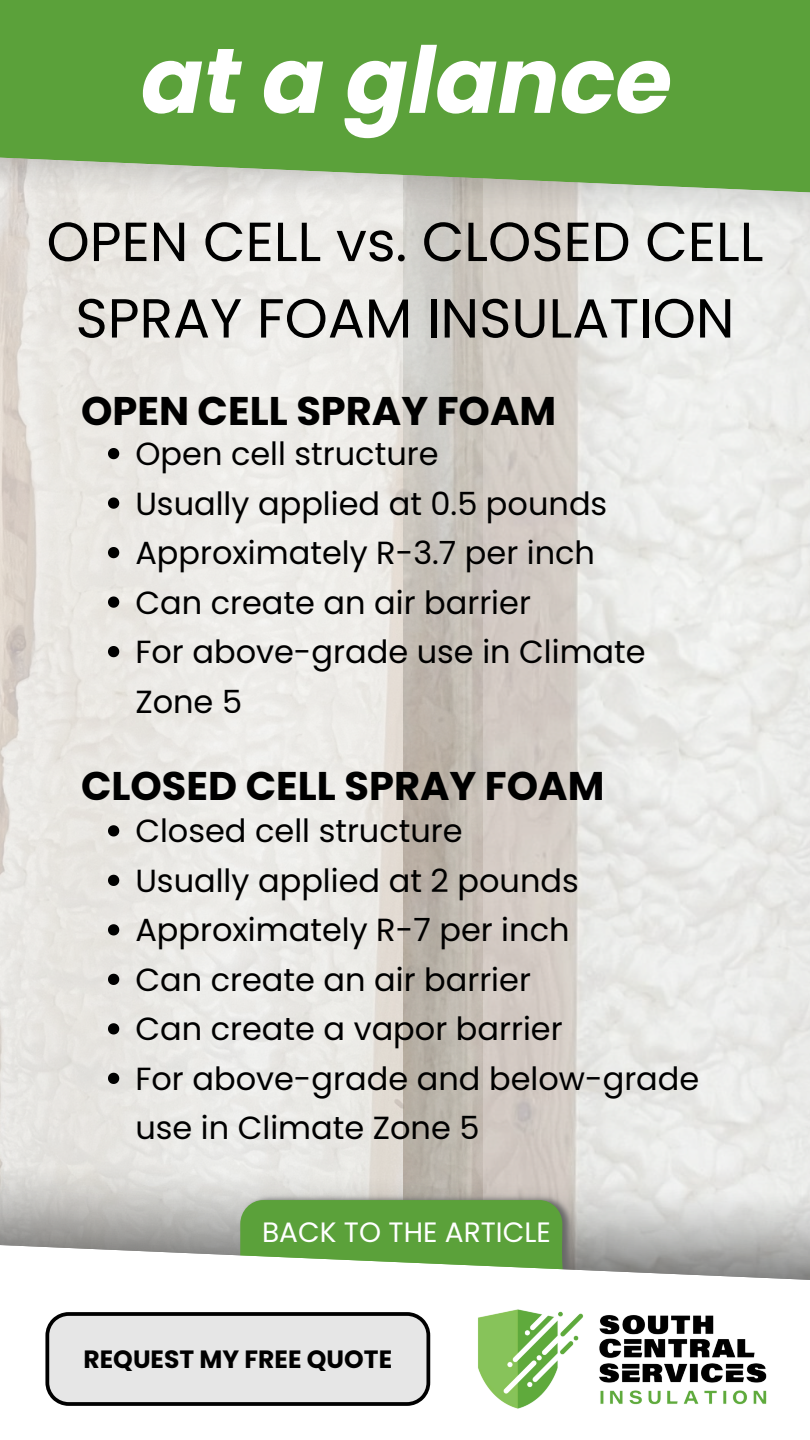
<style>
.page{position:relative;width:810px;height:1440px;background:#fff}
.page>*{position:absolute;margin:0;border:0;box-sizing:border-box;transform-origin:0 0}
.t1{font:italic 700 92px "Poppins";color:#fff}
.t2{font:55px/76.5px "Poppins";color:#000;text-align:center}
.t3{font:700 40px "Poppins";color:#000}
.t4{font:32px/49.5px "Poppins";color:#000}
.t5{font:28px "Poppins";color:#fff}
.t6{font:700 25px "Poppins";color:#000}
</style>
<div class="page">
<img style="left:0;top:451px;width:403px;height:482px">
<img style="left:403px;top:451px;width:407px;height:482px">
<img style="left:0;top:933px;width:810px;height:311px">
<img style="left:229px;top:1193px;width:355px;height:51px">
<svg style="left:0;top:1244px;width:810px;height:36px"></svg>
<img style="left:510px;top:1313px;width:257px;height:96px">
<img style="left:0;top:193px;width:810px;height:258px">
<svg style="left:0;top:0;width:810px;height:193px;background:#66a548"></svg>
<svg style="left:45px;top:1200px;width:528px;height:206px"></svg>
<svg style="left:108px;top:448px;width:11px;height:11px"></svg>
<svg style="left:108px;top:497px;width:11px;height:12px"></svg>
<svg style="left:108px;top:547px;width:11px;height:11px"></svg>
<svg style="left:108px;top:596px;width:11px;height:12px"></svg>
<svg style="left:108px;top:646px;width:11px;height:11px"></svg>
<svg style="left:108px;top:825px;width:11px;height:11px"></svg>
<svg style="left:108px;top:875px;width:11px;height:11px"></svg>
<svg style="left:108px;top:924px;width:11px;height:11px"></svg>
<svg style="left:108px;top:974px;width:11px;height:11px"></svg>
<svg style="left:108px;top:1023px;width:11px;height:11px"></svg>
<svg style="left:108px;top:1073px;width:11px;height:11px"></svg>
<p class="t1" style="left:141px;top:16px;width:533px">at a glance</p>
<h3 class="t2" style="left:46px;top:204px;width:718px">OPEN CELL vs. CLOSED CELL<br>SPRAY FOAM INSULATION</h3>
<p class="t3" style="left:81px;top:383px;width:477px">OPEN CELL SPRAY FOAM</p>
<p class="t4" style="left:135px;top:429px;width:305px">Open cell structure</p>
<p class="t4" style="left:135px;top:479px;width:473px">Usually applied at 0.5 pounds</p>
<p class="t4" style="left:135px;top:528px;width:461px">Approximately R-3.7 per inch</p>
<p class="t4" style="left:135px;top:578px;width:397px">Can create an air barrier</p>
<p class="t4" style="left:135px;top:627px;width:512px">For above-grade use in Climate<br>Zone 5</p>
<p class="t3" style="left:81px;top:758px;width:525px">CLOSED CELL SPRAY FOAM</p>
<p class="t4" style="left:135px;top:807px;width:329px">Closed cell structure</p>
<p class="t4" style="left:135px;top:856px;width:445px">Usually applied at 2 pounds</p>
<p class="t4" style="left:135px;top:906px;width:436px">Approximately R-7 per inch</p>
<p class="t4" style="left:135px;top:955px;width:397px">Can create an air barrier</p>
<p class="t4" style="left:135px;top:1005px;width:429px">Can create a vapor barrier</p>
<p class="t4" style="left:135px;top:1054px;width:565px">For above-grade and below-grade use in Climate Zone 5</p>
<h1 class="t5" style="left:262px;top:1212px;width:290px">BACK TO THE ARTICLE</h1>
<p class="t6" style="left:84px;top:1341px;width:310px">REQUEST MY FREE QUOTE</p>
</div>
